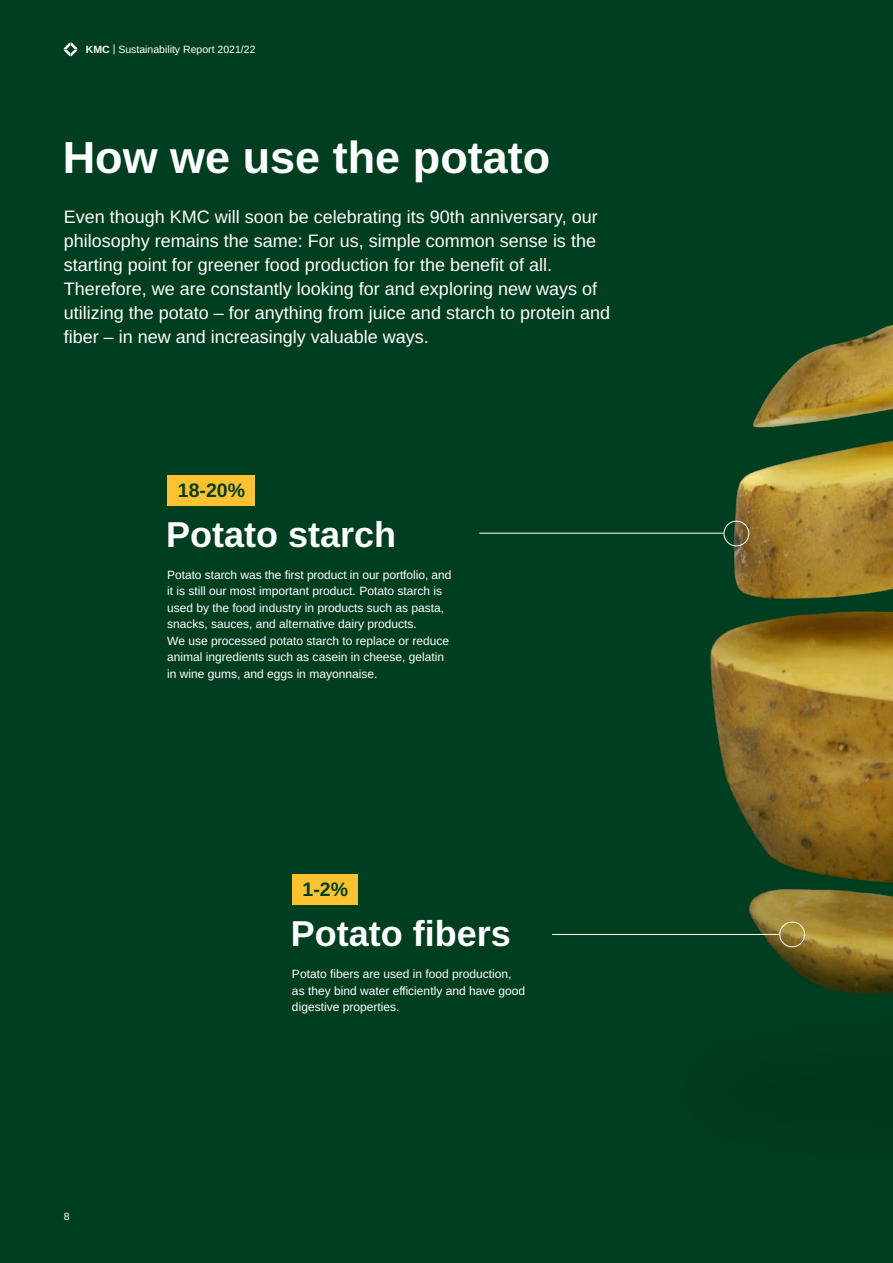
<style>
.page{position:relative;width:893px;height:1263px;background:#003e20}
.page>*{position:absolute;margin:0;border:0;box-sizing:border-box;transform-origin:0 0}
.Rubrik_30_35{font:45px "Arimo";color:#fff}
.t1{font:36px "Arimo";color:#fff}
.Brødtekst{font:19.5px "Arimo";color:#003e20}
.Manchet{font:18px/24px "Arimo";color:#fff}
.t2{font:12px/16.5px "Arimo";color:#fff}
.t3{font:10.5px "Arimo";color:#fff}
</style>
<div class="page">
<svg style="left:64px;top:43px;width:13px;height:13px"></svg>
<img style="left:653px;top:324px;width:240px;height:670px">
<hr style="left:479px;top:533px;width:245px;height:1px;background:#fff">
<hr style="left:552px;top:934px;width:227px;height:1px;background:#fff">
<div style="left:724px;top:521px;width:25px;height:25px;border:1px solid #fff;border-radius:50%"></div>
<div style="left:779px;top:922px;width:26px;height:25px;border:1px solid #fff;border-radius:50%"></div>
<div style="left:167px;top:475px;width:88px;height:31px;background:#fec231"></div>
<div style="left:292px;top:874px;width:66px;height:31px;background:#fec231"></div>
<p class="t3" style="left:86px;top:42px;width:171px">KMC | Sustainability Report 2021/22</p>
<p class="Rubrik_30_35" style="left:63px;top:126px;width:489px">How we use the potato</p>
<p class="Manchet" style="left:64px;top:205px;width:548px">Even though KMC will soon be celebrating its 90th anniversary, our philosophy remains the same: For us, simple common sense is the starting point for greener food production for the benefit of all.<br>Therefore, we are constantly looking for and exploring new ways of utilizing the potato – for anything from juice and starch to protein and fiber – in new and increasingly valuable ways.</p>
<p class="Brødtekst" style="left:178px;top:476px;width:69px">18-20%</p>
<p class="t1" style="left:166px;top:509px;width:232px">Potato starch</p>
<p class="t2" style="left:167px;top:567px;width:286px">Potato starch was the first product in our portfolio, and it is still our most important product. Potato starch is used by the food industry in products such as pasta, snacks, sauces, and alternative dairy products.<br>We use processed potato starch to replace or reduce animal ingredients such as casein in cheese, gelatin in wine gums, and eggs in mayonnaise.</p>
<p class="Brødtekst" style="left:303px;top:875px;width:47px">1-2%</p>
<p class="t1" style="left:291px;top:908px;width:222px">Potato fibers</p>
<p class="t3" style="left:64px;top:1209px;width:7px">8</p>
<p class="t2" style="left:292px;top:966px;width:235px">Potato fibers are used in food production, as they bind water efficiently and have good digestive properties.</p>
</div>
